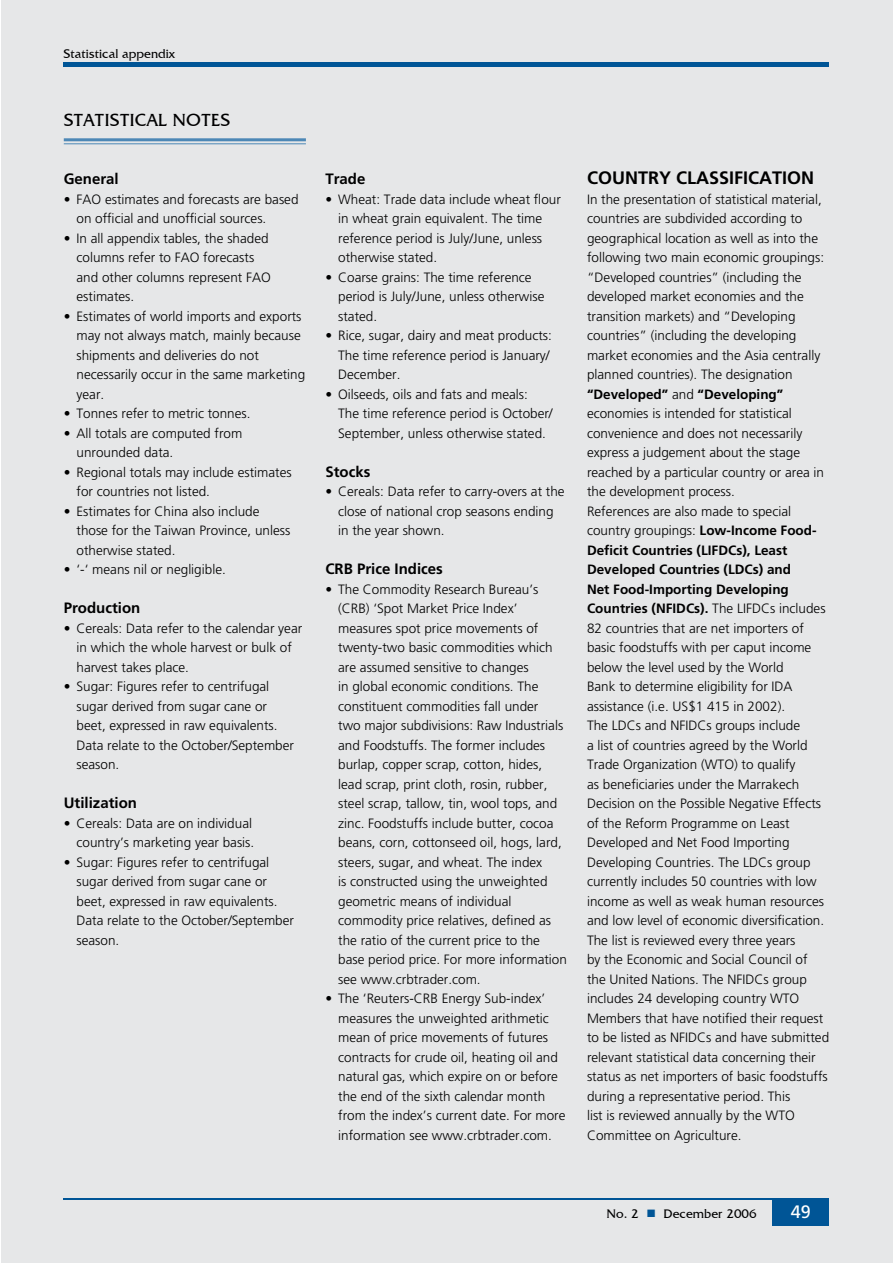
<style>
.page{position:relative;width:893px;height:1263px;background:#fff}
.page>*{position:absolute;margin:0;border:0;box-sizing:border-box;transform-origin:0 0}
.t1{font:700 18px "Frutiger LT Std";color:#000}
.t2{font:18px "Friz Quadrata IT Cby BT";color:#000}
.t3{font:18px "Frutiger LT Std";color:#fff}
.t4{font:700 15px "Frutiger LT Std";color:#000}
.t5{font:300 13.5px/19.5px "Frutiger LT Std";color:#000}
.t6{font:12.75px "Friz Quadrata IT Cby BT";color:#000}
.s1{font-weight:700}
.s2{color:#005596}
</style>
<div class="page">
<div style="left:1px;top:0;width:892px;height:1263px;background:#e6e7e8"></div>
<hr style="left:63px;top:63px;width:766px;height:4px;background:#005596">
<hr style="left:63px;top:1198px;width:766px;height:2px;background:#005596">
<div style="left:773px;top:1200px;width:56px;height:26px;background:#005596"></div>
<hr style="left:64px;top:138px;width:242px;height:3px;background:#4d88b6">
<hr style="left:64px;top:143px;width:242px;height:1px;background:#4d88b6">
<p class="t6" style="left:63px;top:46px;width:113px">Statistical appendix</p>
<h1 class="t2" style="left:64px;top:108px;width:168px">STATISTICAL NOTES</h1>
<p class="t4" style="left:64px;top:170px;width:57px">General</p>
<p class="t5" style="left:77px;top:189px;width:224px;text-indent:-13px">• FAO estimates and forecasts are based on official and unofficial sources.</p>
<p class="t5" style="left:77px;top:228px;width:196px;text-indent:-13px">• In all appendix tables, the shaded columns refer to FAO forecasts and other columns represent FAO estimates.</p>
<p class="t5" style="left:77px;top:306px;width:230px;text-indent:-13px">• Estimates of world imports and exports may not always match, mainly because shipments and deliveries do not necessarily occur in the same marketing year.</p>
<p class="t5" style="left:64px;top:404px;width:188px">• Tonnes refer to metric tonnes.</p>
<p class="t5" style="left:77px;top:423px;width:167px;text-indent:-13px">• All totals are computed from unrounded data.</p>
<p class="t5" style="left:77px;top:462px;width:217px;text-indent:-13px">• Regional totals may include estimates for countries not listed.</p>
<p class="t5" style="left:77px;top:501px;width:215px;text-indent:-13px">• Estimates for China also include those for the Taiwan Province, unless otherwise stated.</p>
<p class="t5" style="left:64px;top:560px;width:164px">• ‘-‘ means nil or negligible.</p>
<p class="t4" style="left:64px;top:599px;width:78px">Production</p>
<p class="t5" style="left:77px;top:618px;width:227px;text-indent:-13px">• Cereals: Data refer to the calendar year in which the whole harvest or bulk of harvest takes place.</p>
<p class="t5" style="left:77px;top:677px;width:219px;text-indent:-13px">• Sugar: Figures refer to centrifugal sugar derived from sugar cane or beet, expressed in raw equivalents.<br>Data relate to the October/September season.</p>
<p class="t4" style="left:64px;top:794px;width:75px">Utilization</p>
<p class="t5" style="left:64px;top:813px;width:192px;text-align:right">• Cereals: Data are on individual country’s marketing year basis.</p>
<p class="t5" style="left:77px;top:852px;width:219px;text-indent:-13px">• Sugar: Figures refer to centrifugal sugar derived from sugar cane or beet, expressed in raw equivalents.<br>Data relate to the October/September season.</p>
<p class="t4" style="left:325px;top:170px;width:42px">Trade</p>
<p class="t5" style="left:338px;top:189px;width:224px;text-indent:-13px">• Wheat: Trade data include wheat flour in wheat grain equivalent. The time reference period is July/June, unless otherwise stated.</p>
<p class="t5" style="left:338px;top:267px;width:208px;text-indent:-13px">• Coarse grains: The time reference period is July/June, unless otherwise stated.</p>
<p class="t5" style="left:338px;top:326px;width:215px;text-indent:-13px">• Rice, sugar, dairy and meat products:<br>The time reference period is January/<br>December.</p>
<p class="t5" style="left:338px;top:384px;width:216px;text-indent:-13px">• Oilseeds, oils and fats and meals:<br>The time reference period is October/<br>September, unless otherwise stated.</p>
<p class="t4" style="left:325px;top:463px;width:46px">Stocks</p>
<p class="t5" style="left:338px;top:482px;width:228px;text-indent:-13px">• Cereals: Data refer to carry-overs at the close of national crop seasons ending in the year shown.</p>
<p class="t4" style="left:325px;top:560px;width:119px">CRB Price Indices</p>
<p class="t5" style="left:338px;top:579px;width:230px;text-indent:-13px">• The Commodity Research Bureau’s (CRB) ‘Spot Market Price Index’ measures spot price movements of twenty-two basic commodities which are assumed sensitive to changes<br>in global economic conditions. The constituent commodities fall under<br>two major subdivisions: Raw Industrials and Foodstuffs. The former includes burlap, copper scrap, cotton, hides, lead scrap, print cloth, rosin, rubber, steel scrap, tallow, tin, wool tops, and zinc. Foodstuffs include butter, cocoa beans, corn, cottonseed oil, hogs, lard, steers, sugar, and wheat. The index<br>is constructed using the unweighted geometric means of individual commodity price relatives, defined as the ratio of the current price to the base period price. For more information see www.crbtrader.com.</p>
<p class="t5" style="left:338px;top:989px;width:229px;text-indent:-13px">• The ‘Reuters-CRB Energy Sub-index’ measures the unweighted arithmetic mean of price movements of futures contracts for crude oil, heating oil and natural gas, which expire on or before the end of the sixth calendar month from the index’s current date. For more information see www.crbtrader.com.</p>
<h1 class="t1" style="left:587px;top:167px;width:229px">COUNTRY CLASSIFICATION</h1>
<p class="t5" style="left:587px;top:189px;width:244px">In the presentation of statistical material, countries are subdivided according to geographical location as well as into the following two main economic groupings: “Developed countries” (including the developed market economies and the transition markets) and “Developing countries” (including the developing market economies and the Asia centrally planned countries). The designation <span class="s1">“Developed”</span> and <span class="s1">“Developing” </span>economies is intended for statistical convenience and does not necessarily express a judgement about the stage reached by a particular country or area in the development process.<br>References are also made to special country groupings: <span class="s1">Low-Income Food-Deficit Countries (LIFDCs), Least Developed Countries (LDCs) and<br>Net Food-Importing Developing Countries (NFIDCs).</span> The LIFDCs includes 82 countries that are net importers of basic foodstuffs with per caput income below the level used by the World<br>Bank to determine eligibility for IDA assistance (i.e. US$1 415 in 2002).<br>The LDCs and NFIDCs groups include<br>a list of countries agreed by the World Trade Organization (WTO) to qualify<br>as beneficiaries under the Marrakech Decision on the Possible Negative Effects of the Reform Programme on Least Developed and Net Food Importing Developing Countries. The LDCs group currently includes 50 countries with low income as well as weak human resources and low level of economic diversification.<br>The list is reviewed every three years<br>by the Economic and Social Council of the United Nations. The NFIDCs group includes 24 developing country WTO Members that have notified their request to be listed as NFIDCs and have submitted relevant statistical data concerning their status as net importers of basic foodstuffs during a representative period. This<br>list is reviewed annually by the WTO Committee on Agriculture.</p>
<p class="t6" style="left:606px;top:1205px;width:152px">No. 2 <span class="s2">■</span> December 2006</p>
<h1 class="t3" style="left:791px;top:1201px;width:22px">49</h1>
</div>
